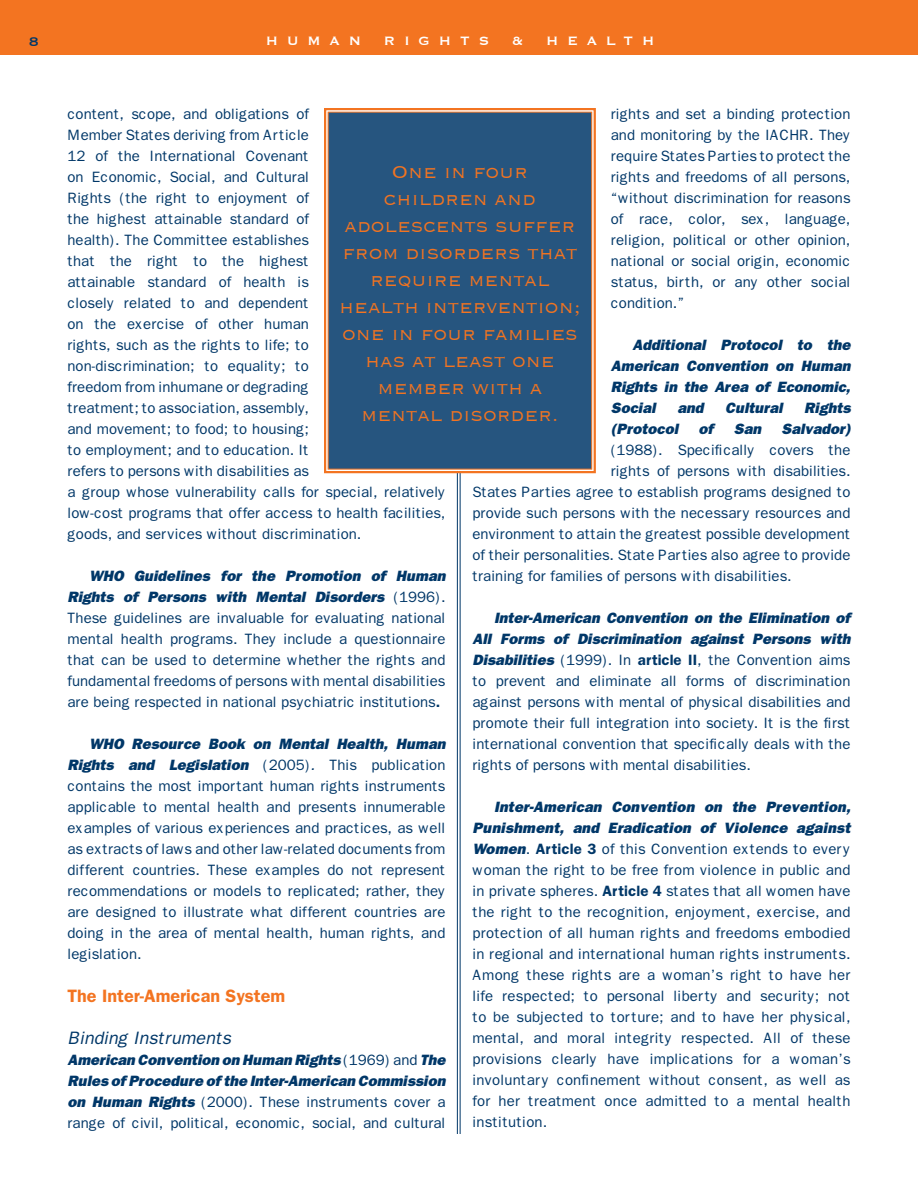
<style>
.page{position:relative;width:918px;height:1188px;background:#fff}
.page>*{position:absolute;margin:0;border:0;box-sizing:border-box;transform-origin:0 0}
.t1{font:300 22.5px/27px "Copperplate";color:#f37421;text-align:center}
.t2{font:600 18px "Franklin Gothic";color:#f37421}
.t3{font:italic 18px "Franklin Gothic";color:#003768}
.t4{font:16.5px "Copperplate";color:#003768}
.t5{font:15.75px "Copperplate";color:#fff}
.t6{font:15px/21px "Franklin Gothic";color:#003768;text-align:justify}
.t7{font:italic 800 15px/21px "Franklin Gothic";color:#003768;text-align:justify}
.s1{font-weight:800;font-style:italic}
.s2{font-weight:600}
.s3{font-style:italic}
.s4{font-weight:400;font-style:normal}
</style>
<div class="page">
<div style="left:0;top:0;width:918px;height:55px;background:#f37421"></div>
<hr style="left:460px;top:472px;width:1px;height:662px;background:#003768">
<hr style="left:457px;top:472px;width:1px;height:662px;background:#003768">
<svg style="left:324px;top:108px;width:272px;height:366px;background:#f69d62"></svg>
<div style="left:327px;top:111px;width:266px;height:359px;background:#26557f"></div>
<p class="t4" style="left:29px;top:31px;width:12px">8</p>
<p class="t5" style="left:266px;top:31px;width:60px">Human</p>
<p class="t5" style="left:384px;top:31px;width:38px">R ight</p>
<p class="t5" style="left:479px;top:31px;width:12px">s</p>
<p class="t5" style="left:512px;top:31px;width:13px">&amp;</p>
<p class="t5" style="left:546px;top:31px;width:40px">H ealth</p>
<p class="t6" style="left:68px;top:104px;width:379px;text-align:left">content, scope, and obligations of<br>Member States deriving from Article<br>12 of the International Covenant<br>on Economic, Social, and Cultural<br>Rights (the right to enjoyment of<br>the highest attainable standard of<br>health). The Committee establishes<br>that the right to the highest<br>attainable standard of health is<br>closely related to and dependent<br>on the exercise of other human<br>rights, such as the rights to life; to<br>non-discrimination; to equality; to<br>freedom from inhumane or degrading<br>treatment; to association, assembly,<br>and movement; to food; to housing;<br>to employment; and to education. It<br>refers to persons with disabilities as<br>a group whose vulnerability calls for special, relatively low-cost programs that offer access to health facilities, goods, and services without discrimination.</p>
<p class="t6" style="left:68px;top:566px;width:380px;text-indent:22px"><span class="s1">WHO Guidelines for the Promotion of Human Rights of Persons with Mental Disorders</span> (1996).<br>These guidelines are invaluable for evaluating national mental health programs. They include a questionnaire that can be used to determine whether the rights and fundamental freedoms of persons with mental disabilities are being respected in national psychiatric institutions<span class="s2">.</span></p>
<p class="t6" style="left:68px;top:734px;width:380px;text-indent:22px"><span class="s1">WHO Resource Book on Mental Health, Human Rights and Legislation</span> (2005)<span class="s3">.</span> This publication contains the most important human rights instruments applicable to mental health and presents innumerable examples of various experiences and practices, as well as extracts of laws and other law-related documents from different countries. These examples do not represent recommendations or models to replicated; rather, they are designed to illustrate what different countries are doing in the area of mental health, human rights, and legislation.</p>
<p class="t2" style="left:68px;top:985px;width:219px">The Inter-American System</p>
<p class="t3" style="left:68px;top:1028px;width:165px">Binding Instruments</p>
<p class="t7" style="left:68px;top:1050px;width:380px">American Convention on Human Rights <span class="s4">(1969) and</span> The Rules of Procedure of the Inter-American Commission on Human Rights <span class="s4">(2000). These instruments cover a range of civil, political, economic, social, and cultural</span></p>
<p class="t6" style="left:611px;top:104px;width:241px">rights and set a binding protection and monitoring by the IACHR. They require States Parties to protect the rights and freedoms of all persons, “without discrimination for reasons of race, color, sex, language, religion, political or other opinion, national or social origin, economic status, birth, or any other social condition.”</p>
<p class="t7" style="left:611px;top:334px;width:241px;text-indent:22px">Additional Protocol to the American Convention on Human Rights in the Area of Economic, Social</p>
<h1 class="t1" style="left:339px;top:157px;width:243px">One in four children and adolescents suffer from disorders that require mental health intervention; one in four families has at least one member with a mental disorder.</h1>
<p class="t7" style="left:677px;top:397px;width:28px">and</p>
<p class="t7" style="left:725px;top:397px;width:59px">Cultural</p>
<p class="t7" style="left:804px;top:397px;width:48px">Rights</p>
<p class="t7" style="left:611px;top:418px;width:69px">(Protocol</p>
<p class="t7" style="left:699px;top:418px;width:16px">of</p>
<p class="t7" style="left:734px;top:418px;width:29px">San</p>
<p class="t7" style="left:781px;top:418px;width:70px">Salvador)</p>
<p class="t6" style="left:611px;top:440px;width:241px">(1988). Specifically covers the</p>
<p class="t6" style="left:611px;top:461px;width:241px">rights of persons with disabilities.</p>
<p class="t6" style="left:473px;top:482px;width:380px">States Parties agree to establish programs designed to</p>
<p class="t6" style="left:473px;top:503px;width:379px">provide such persons with the necessary resources and</p>
<p class="t6" style="left:473px;top:524px;width:380px">environment to attain the greatest possible development</p>
<p class="t6" style="left:473px;top:545px;width:379px">of their personalities. State Parties also agree to provide</p>
<p class="t6" style="left:473px;top:566px;width:321px">training for families of persons with disabilities.</p>
<p class="t6" style="left:473px;top:608px;width:380px;text-indent:22px"><span class="s1">Inter-American Convention on the Elimination of All Forms of Discrimination against Persons with Disabilities</span> (1999). In <span class="s2">article II</span>, the Convention aims to prevent and eliminate all forms of discrimination against persons with mental of physical disabilities and promote their full integration into society. It is the first international convention that specifically deals with the rights of persons with mental disabilities.</p>
<p class="t6" style="left:473px;top:797px;width:380px;text-indent:22px"><span class="s1">Inter-American Convention on the Prevention, Punishment, and Eradication of Violence against Women</span>. <span class="s2">Article 3</span> of this Convention extends to every woman the right to be free from violence in public and in private spheres. <span class="s2">Article 4</span> states that all women have the right to the recognition, enjoyment, exercise, and protection of all human rights and freedoms embodied in regional and international human rights instruments.<br>Among these rights are a woman’s right to have her life respected; to personal liberty and security; not to be subjected to torture; and to have her physical, mental, and moral integrity respected. All of these provisions clearly have implications for a woman’s involuntary confinement without consent, as well as for her treatment once admitted to a mental health institution.</p>
</div>
